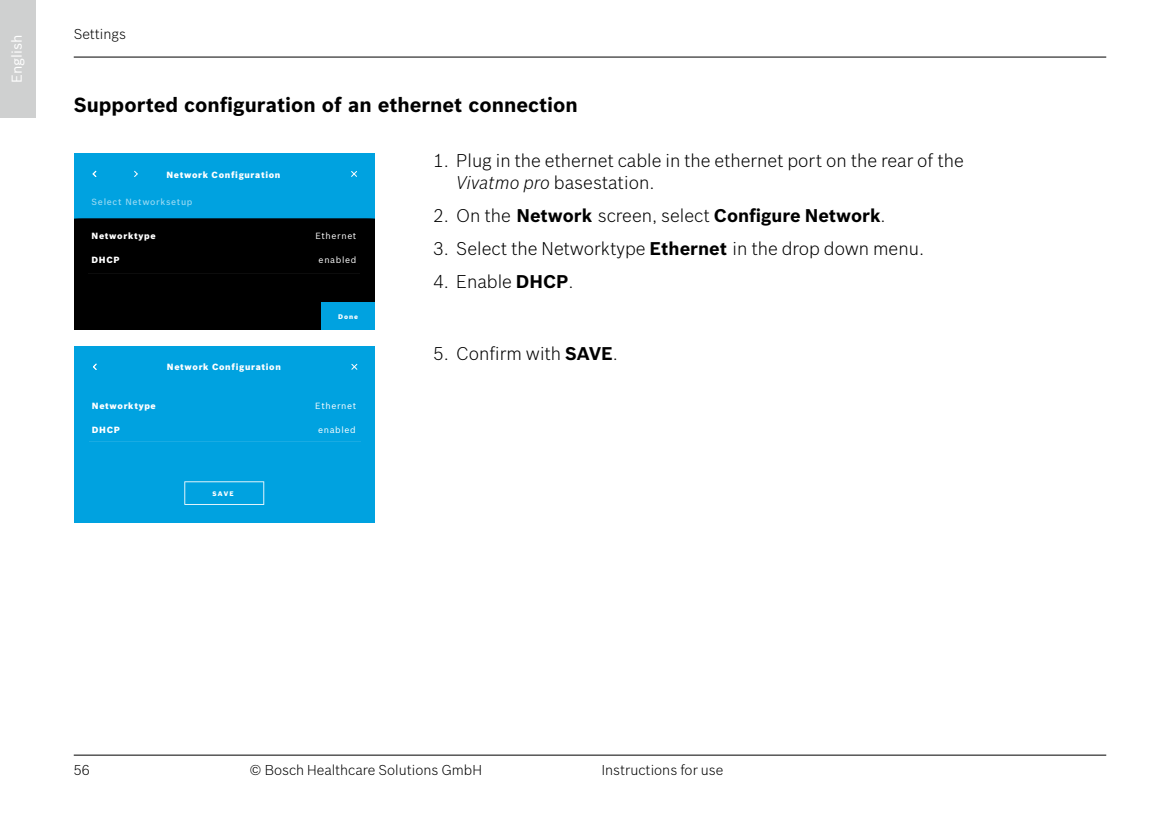
<style>
.page{position:relative;width:1163px;height:823px;background:#fff}
.page>*{position:absolute;margin:0;border:0;box-sizing:border-box;transform-origin:0 0}
.t1{font:700 20px "Bosch Sans";color:#000}
.t2{font:300 18px/21.6px "Bosch Sans";color:#000}
.t3{font:700 18px "Bosch Sans";color:#000}
.t4{font:300 14px "Bosch Sans";color:#000}
.t5{font:14px "Bosch Sans";color:#fff}
.t6{font:900 8.8px "Bosch Sans";letter-spacing:.075em;color:#fff}
.t7{font:8.8px "Bosch Sans";letter-spacing:.075em;color:#fff}
.t8{font:500 8.8px "Bosch Sans";letter-spacing:.075em;color:#fff}
.t9{font:900 6.6px "Bosch Sans";color:#fff}
.t10{font:900 6.4px "Bosch Sans";color:#fff}
.s1{font-style:italic}
.s2{font-weight:300}
.s3{font-weight:700}
</style>
<div class="page">
<hr style="left:74px;top:57px;width:1032px;height:1px;background:#000">
<hr style="left:74px;top:754px;width:1032px;height:1px;background:#000">
<div style="left:0;top:0;width:35px;height:117px;background:#cfd0d0"></div>
<div style="left:74px;top:153px;width:300px;height:176px;background:#00a2e0"></div>
<svg style="left:92px;top:170px;width:5px;height:7px"></svg>
<svg style="left:351px;top:171px;width:6px;height:6px"></svg>
<div style="left:74px;top:219px;width:300px;height:110px;background:#000"></div>
<svg style="left:134px;top:170px;width:4px;height:7px"></svg>
<div style="left:321px;top:302px;width:54px;height:27px;background:#00a2e0"></div>
<div style="left:74px;top:346px;width:301px;height:176px;background:#00a2e0"></div>
<svg style="left:93px;top:363px;width:4px;height:7px"></svg>
<svg style="left:351px;top:363px;width:7px;height:7px"></svg>
<svg style="left:184px;top:481px;width:80px;height:23px"></svg>
<p class="t5" style="left:6px;top:83px;width:50px;rotate:-90deg">English</p>
<p class="t4" style="left:74px;top:24px;width:54px">Settings</p>
<p class="t1" style="left:74px;top:89px;width:505px">Supported configuration of an ethernet connection</p>
<p class="t6" style="left:166px;top:168px;width:115px">Network Configuration</p>
<p class="t8" style="left:92px;top:195px;width:102px">Select Networksetup</p>
<p class="t6" style="left:92px;top:229px;width:66px">Networktype</p>
<p class="t7" style="left:315px;top:229px;width:42px">Ethernet</p>
<p class="t6" style="left:92px;top:253px;width:30px">DHCP</p>
<p class="t7" style="left:318px;top:253px;width:39px">enabled</p>
<p class="t6" style="left:167px;top:360px;width:115px">Network Configuration</p>
<p class="t9" style="left:338px;top:311px;width:21px">Done</p>
<p class="t6" style="left:92px;top:398px;width:66px">Networktype</p>
<p class="t7" style="left:315px;top:399px;width:42px">Ethernet</p>
<p class="t6" style="left:92px;top:423px;width:30px">DHCP</p>
<p class="t7" style="left:318px;top:423px;width:39px">enabled</p>
<p class="t10" style="left:212px;top:488px;width:23px">SAVE</p>
<p class="t2" style="left:456px;top:148px;width:509px;text-indent:-23px">1. Plug in the ethernet cable in the ethernet port on the rear of the<br><span class="s1">Vivatmo pro</span> basestation.</p>
<p class="t3" style="left:433px;top:201px;width:453px"><span class="s2">2. On the</span> Network <span class="s2">screen, select</span> Configure Network<span class="s2">.</span></p>
<p class="t2" style="left:433px;top:236px;width:492px">3. Select the Networktype <span class="s3">Ethernet</span> in the drop down menu.</p>
<p class="t2" style="left:433px;top:269px;width:142px">4. Enable <span class="s3">DHCP</span>.</p>
<p class="t2" style="left:433px;top:341px;width:186px">5. Confirm with <span class="s3">SAVE</span>.</p>
<p class="t4" style="left:74px;top:760px;width:17px">56</p>
<p class="t4" style="left:249px;top:760px;width:234px">© Bosch Healthcare Solutions GmbH</p>
<p class="t4" style="left:601px;top:760px;width:124px">Instructions for use</p>
</div>
